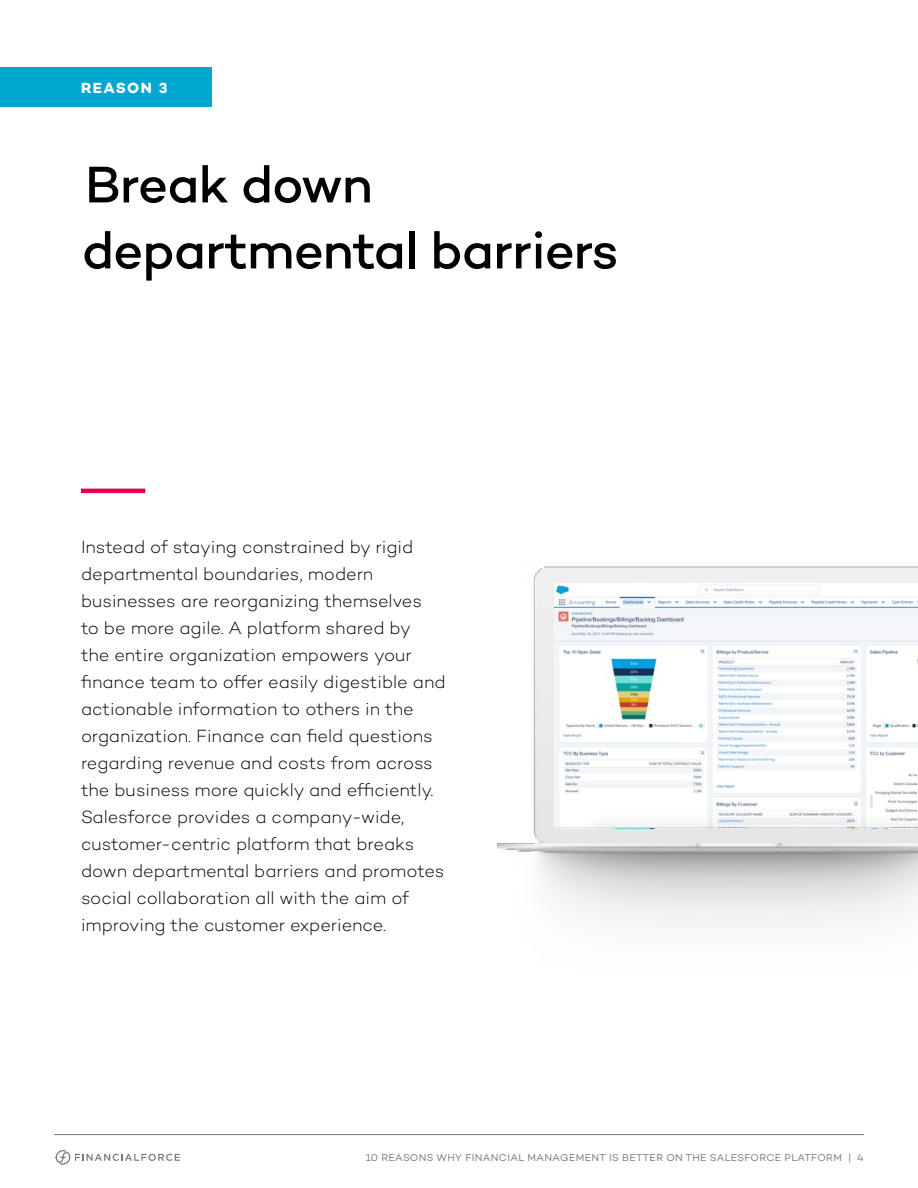
<style>
.page{position:relative;width:918px;height:1188px;background:#fff}
.page>*{position:absolute;margin:0;border:0;box-sizing:border-box;transform-origin:0 0}
.t1{font:500 52.5px/66px "Campton";letter-spacing:-.015em;color:#000}
.t2{font:300 18px/27px "Campton";letter-spacing:-.005em;color:#000}
.t3{font:700 15px "Campton";letter-spacing:.085em;color:#fff}
.t4{font:10.2px "Campton";letter-spacing:.035em;color:#77777a}
</style>
<div class="page">
<hr style="left:54px;top:1134px;width:810px;height:1px;background:#77777a">
<svg style="left:56px;top:1150px;width:124px;height:15px"></svg>
<hr style="left:81px;top:489px;width:64px;height:4px;background:#e9004c">
<img style="left:497px;top:566px;width:421px;height:357px">
<div style="left:1px;top:67px;width:211px;height:40px;background:#00a7cf"></div>
<img style="left:554px;top:584px;width:364px;height:243px">
<p class="t3" style="left:81px;top:78px;width:88px">REASON 3</p>
<h1 class="t1" style="left:82px;top:150px;width:538px">Break down departmental barriers</h1>
<p class="t2" style="left:81px;top:533px;width:366px">Instead of staying constrained by rigid departmental boundaries, modern businesses are reorganizing themselves<br>to be more agile. A platform shared by<br>the entire organization empowers your finance team to offer easily digestible and actionable information to others in the organization. Finance can field questions regarding revenue and costs from across the business more quickly and efficiently.<br>Salesforce provides a company-wide, customer-centric platform that breaks down departmental barriers and promotes social collaboration all with the aim of improving the customer experience.</p>
<p class="t4" style="left:366px;top:1151px;width:499px">10 REASONS WHY FINANCIAL MANAGEMENT IS BETTER ON THE SALESFORCE PLATFORM | 4</p>
</div>
